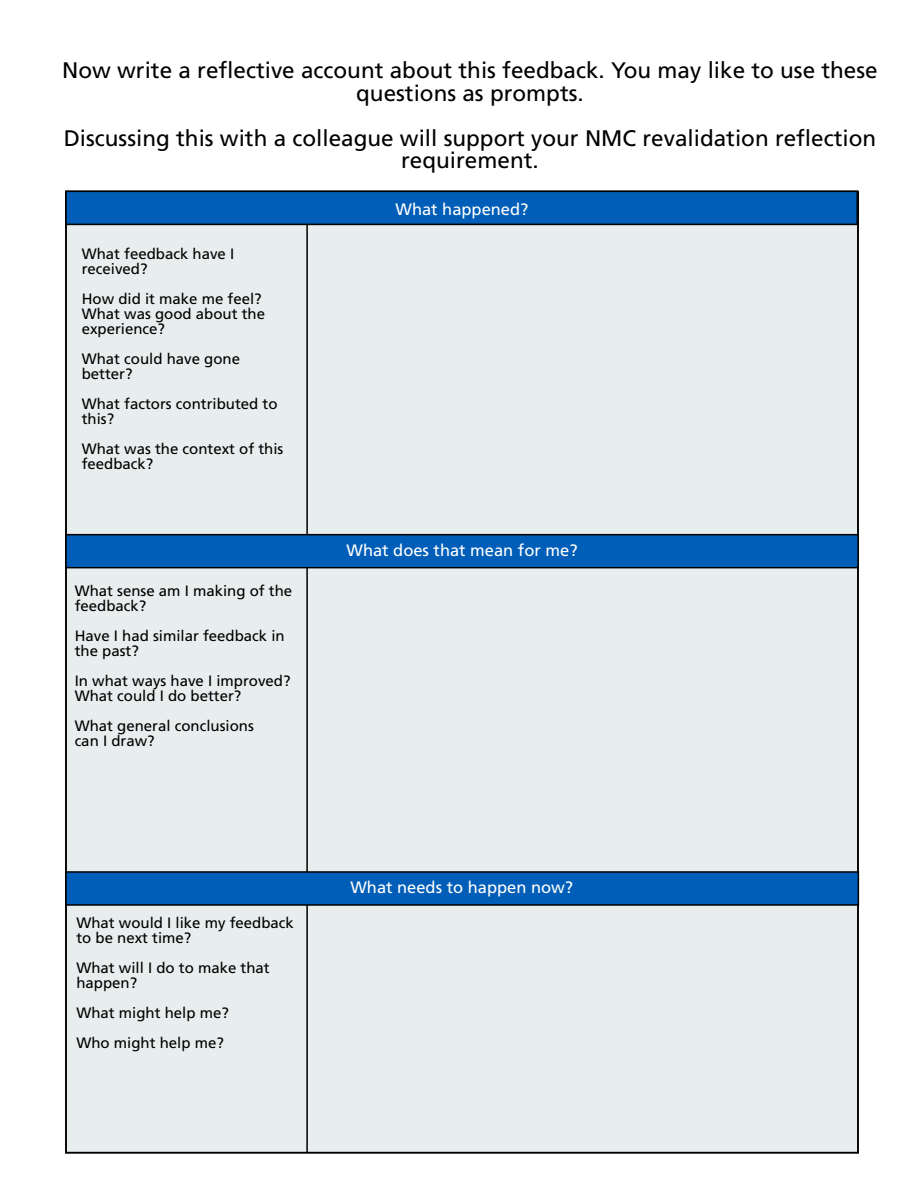
<style>
.page{position:relative;width:918px;height:1188px;background:#fff}
.page>*{position:absolute;margin:0;border:0;box-sizing:border-box;transform-origin:0 0}
.t1{font:22.5px/22.5px "Frutiger LT Std";color:#000;text-align:center}
.t2{font:16.5px "Frutiger LT Std";color:#fff}
.t3{font:15px/15px "Frutiger LT Std";color:#000}
</style>
<div class="page">
<div style="left:65px;top:191px;width:794px;height:963px;background:#e8edee;border:2px solid #000"></div>
<hr style="left:306px;top:224px;width:2px;height:929px;background:#000">
<div style="left:65px;top:191px;width:793px;height:34px;background:#005eb8;border:2px solid #000"></div>
<div style="left:65px;top:534px;width:794px;height:34px;background:#005eb8;border:2px solid #000"></div>
<div style="left:65px;top:871px;width:794px;height:35px;background:#005eb8;border:2px solid #000"></div>
<h1 class="t1" style="left:62px;top:59px;width:817px">Now write a reflective account about this feedback. You may like to use these questions as prompts.</h1>
<h1 class="t1" style="left:64px;top:127px;width:814px">Discussing this with a colleague will support your NMC revalidation reflection requirement.</h1>
<p class="t2" style="left:396px;top:200px;width:134px">What happened?</p>
<p class="t3" style="left:82px;top:247px;width:154px">What feedback have I received?</p>
<p class="t3" style="left:82px;top:292px;width:185px">How did it make me feel?<br>What was good about the experience?</p>
<p class="t3" style="left:82px;top:352px;width:160px">What could have gone better?</p>
<p class="t3" style="left:82px;top:397px;width:197px">What factors contributed to this?</p>
<p class="t3" style="left:82px;top:442px;width:203px">What was the context of this feedback?</p>
<p class="t3" style="left:75px;top:583px;width:219px">What sense am I making of the feedback?</p>
<p class="t3" style="left:75px;top:628px;width:212px">Have I had similar feedback in the past?</p>
<p class="t3" style="left:75px;top:673px;width:217px">In what ways have I improved?<br>What could I do better?</p>
<p class="t3" style="left:75px;top:718px;width:181px">What general conclusions can I draw?</p>
<p class="t2" style="left:347px;top:541px;width:233px">What does that mean for me?</p>
<p class="t3" style="left:76px;top:916px;width:219px">What would I like my feedback to be next time?</p>
<p class="t3" style="left:76px;top:961px;width:195px">What will I do to make that happen?</p>
<p class="t3" style="left:76px;top:998px;width:154px;line-height:30px">What might help me?<br>Who might help me?</p>
<p class="t2" style="left:350px;top:878px;width:224px">What needs to happen now?</p>
</div>
